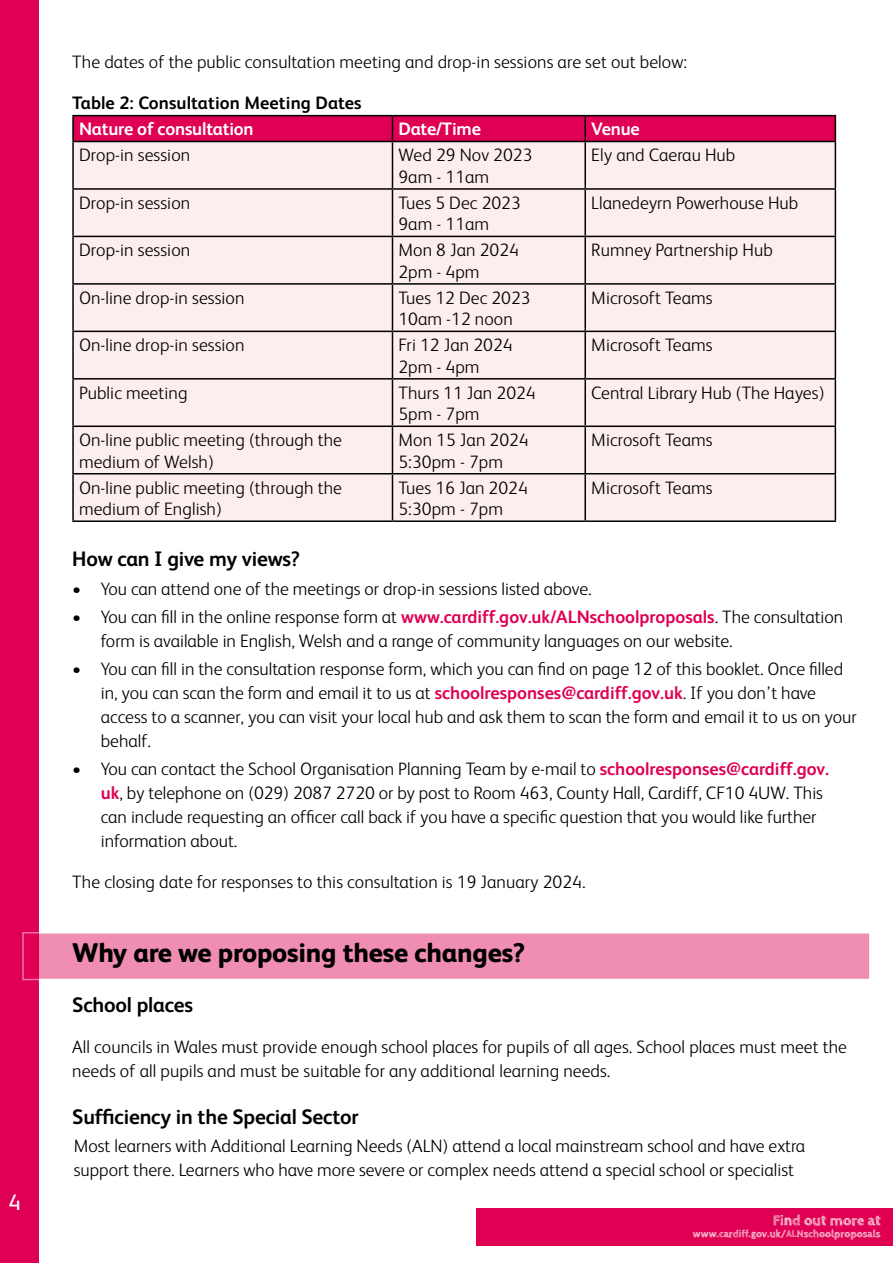
<style>
.page{position:relative;width:893px;height:1263px;background:#fff}
.page>*{position:absolute;margin:0;border:0;box-sizing:border-box;transform-origin:0 0}
.t1{font:800 27px "FS Albert";letter-spacing:-.01em;color:#000}
.t2{font:22.5px "FS Albert";color:#fff}
.Heading_2{font:700 21px "FS Albert";letter-spacing:-.01em;color:#000}
.bullets_1{font:300 18px/24px "FS Albert";color:#000}
.Table_Body_text{font:300 18px/21.6px "FS Albert";letter-spacing:.005em;color:#000}
.Body_Text{font:300 18px/24px "FS Albert";letter-spacing:.005em;color:#000}
.Table_Header_text{font:700 18px "FS Albert";letter-spacing:-.01em;color:#fff}
.Body_Text-2{font:700 18px "FS Albert";letter-spacing:.005em;color:#000}
.t3{font:700 14.85px "Cabin Sketch";letter-spacing:-.005em;color:#fff}
.t4{font:700 10.5px "Cabin Sketch";color:#fff}
.s1{font-weight:700;color:#df0053}
</style>
<div class="page">
<div style="left:476px;top:1208px;width:417px;height:38px;background:#df0053"></div>
<div style="left:0;top:0;width:39px;height:1263px;background:#df0053"></div>
<div style="left:22px;top:932px;width:849px;height:48px;background:#f08db2;border:2px solid #fff"></div>
<div style="left:74px;top:142px;width:761px;height:378px;background:#fcedee"></div>
<hr style="left:72px;top:115px;width:320px;height:1px;background:#000">
<hr style="left:72px;top:116px;width:2px;height:25px;background:#000">
<hr style="left:392px;top:115px;width:193px;height:1px;background:#000">
<hr style="left:585px;top:115px;width:251px;height:1px;background:#000">
<svg style="left:73px;top:116px;width:763px;height:25px;background:#d70050"></svg>
<hr style="left:72px;top:141px;width:320px;height:1px;background:#000">
<hr style="left:72px;top:142px;width:2px;height:46px;background:#000">
<hr style="left:392px;top:141px;width:193px;height:1px;background:#000">
<hr style="left:392px;top:142px;width:1px;height:46px;background:#000">
<hr style="left:585px;top:141px;width:251px;height:1px;background:#000">
<hr style="left:584px;top:142px;width:2px;height:46px;background:#000">
<hr style="left:835px;top:142px;width:1px;height:46px;background:#000">
<hr style="left:72px;top:188px;width:320px;height:2px;background:#000">
<hr style="left:72px;top:190px;width:2px;height:46px;background:#000">
<hr style="left:392px;top:188px;width:193px;height:2px;background:#000">
<hr style="left:392px;top:190px;width:1px;height:46px;background:#000">
<hr style="left:585px;top:188px;width:251px;height:2px;background:#000">
<hr style="left:584px;top:190px;width:2px;height:46px;background:#000">
<hr style="left:835px;top:190px;width:1px;height:46px;background:#000">
<hr style="left:72px;top:236px;width:320px;height:1px;background:#000">
<hr style="left:72px;top:237px;width:2px;height:46px;background:#000">
<hr style="left:392px;top:236px;width:193px;height:1px;background:#000">
<hr style="left:392px;top:237px;width:1px;height:46px;background:#000">
<hr style="left:585px;top:236px;width:251px;height:1px;background:#000">
<hr style="left:584px;top:237px;width:2px;height:46px;background:#000">
<hr style="left:835px;top:237px;width:1px;height:46px;background:#000">
<hr style="left:72px;top:283px;width:320px;height:2px;background:#000">
<hr style="left:72px;top:285px;width:2px;height:46px;background:#000">
<hr style="left:392px;top:283px;width:193px;height:2px;background:#000">
<hr style="left:392px;top:285px;width:1px;height:46px;background:#000">
<hr style="left:585px;top:283px;width:251px;height:2px;background:#000">
<hr style="left:584px;top:285px;width:2px;height:46px;background:#000">
<hr style="left:835px;top:285px;width:1px;height:46px;background:#000">
<hr style="left:72px;top:331px;width:320px;height:1px;background:#000">
<hr style="left:72px;top:332px;width:2px;height:46px;background:#000">
<hr style="left:392px;top:331px;width:193px;height:1px;background:#000">
<hr style="left:392px;top:332px;width:1px;height:46px;background:#000">
<hr style="left:585px;top:331px;width:251px;height:1px;background:#000">
<hr style="left:584px;top:332px;width:2px;height:46px;background:#000">
<hr style="left:835px;top:332px;width:1px;height:46px;background:#000">
<hr style="left:72px;top:378px;width:320px;height:2px;background:#000">
<hr style="left:72px;top:380px;width:2px;height:45px;background:#000">
<hr style="left:392px;top:378px;width:193px;height:2px;background:#000">
<hr style="left:392px;top:380px;width:1px;height:45px;background:#000">
<hr style="left:585px;top:378px;width:251px;height:2px;background:#000">
<hr style="left:584px;top:380px;width:2px;height:45px;background:#000">
<hr style="left:835px;top:380px;width:1px;height:45px;background:#000">
<hr style="left:72px;top:425px;width:320px;height:2px;background:#000">
<hr style="left:72px;top:427px;width:2px;height:46px;background:#000">
<hr style="left:392px;top:425px;width:193px;height:2px;background:#000">
<hr style="left:392px;top:427px;width:1px;height:46px;background:#000">
<hr style="left:585px;top:425px;width:251px;height:2px;background:#000">
<hr style="left:584px;top:427px;width:2px;height:46px;background:#000">
<hr style="left:835px;top:427px;width:1px;height:46px;background:#000">
<hr style="left:72px;top:473px;width:320px;height:1px;background:#000">
<hr style="left:72px;top:474px;width:2px;height:46px;background:#000">
<hr style="left:392px;top:473px;width:193px;height:1px;background:#000">
<hr style="left:392px;top:474px;width:1px;height:46px;background:#000">
<hr style="left:585px;top:473px;width:251px;height:1px;background:#000">
<hr style="left:584px;top:474px;width:2px;height:46px;background:#000">
<hr style="left:835px;top:474px;width:1px;height:46px;background:#000">
<hr style="left:72px;top:520px;width:320px;height:2px;background:#000">
<hr style="left:392px;top:520px;width:193px;height:2px;background:#000">
<hr style="left:585px;top:520px;width:251px;height:2px;background:#000">
<p class="t2" style="left:9px;top:1187px;width:14px">4</p>
<p class="Body_Text" style="left:72px;top:49px;width:616px">The dates of the public consultation meeting and drop-in sessions are set out below:</p>
<p class="Body_Text-2" style="left:72px;top:90px;width:291px">Table 2: Consultation Meeting Dates</p>
<p class="Table_Header_text" style="left:79px;top:117px;width:176px">Nature of consultation</p>
<p class="Table_Header_text" style="left:398px;top:117px;width:84px">Date/Time</p>
<p class="Table_Header_text" style="left:591px;top:117px;width:50px">Venue</p>
<p class="Table_Body_text" style="left:79px;top:144px;width:113px">Drop-in session</p>
<p class="Table_Body_text" style="left:398px;top:144px;width:135px">Wed 29 Nov 2023</p>
<p class="Table_Body_text" style="left:398px;top:165px;width:92px">9am - 11am</p>
<p class="Table_Body_text" style="left:591px;top:144px;width:146px">Ely and Caerau Hub</p>
<p class="Table_Body_text" style="left:79px;top:191px;width:113px">Drop-in session</p>
<p class="Table_Body_text" style="left:398px;top:191px;width:124px">Tues 5 Dec 2023</p>
<p class="Table_Body_text" style="left:398px;top:213px;width:92px">9am - 11am</p>
<p class="Table_Body_text" style="left:591px;top:191px;width:209px">Llanedeyrn Powerhouse Hub</p>
<p class="Table_Body_text" style="left:79px;top:238px;width:113px">Drop-in session</p>
<p class="Table_Body_text" style="left:398px;top:238px;width:122px">Mon 8 Jan 2024</p>
<p class="Table_Body_text" style="left:398px;top:260px;width:83px">2pm - 4pm</p>
<p class="Table_Body_text" style="left:591px;top:238px;width:183px">Rumney Partnership Hub</p>
<p class="Table_Body_text" style="left:79px;top:286px;width:167px">On-line drop-in session</p>
<p class="Table_Body_text" style="left:398px;top:286px;width:134px">Tues 12 Dec 2023</p>
<p class="Table_Body_text" style="left:398px;top:308px;width:116px">10am -12 noon</p>
<p class="Table_Body_text" style="left:591px;top:286px;width:123px">Microsoft Teams</p>
<p class="Table_Body_text" style="left:79px;top:333px;width:167px">On-line drop-in session</p>
<p class="Table_Body_text" style="left:398px;top:333px;width:116px">Fri 12 Jan 2024</p>
<p class="Table_Body_text" style="left:398px;top:355px;width:83px">2pm - 4pm</p>
<p class="Table_Body_text" style="left:591px;top:333px;width:123px">Microsoft Teams</p>
<p class="Table_Body_text" style="left:79px;top:381px;width:110px">Public meeting</p>
<p class="Table_Body_text" style="left:398px;top:381px;width:139px">Thurs 11 Jan 2024</p>
<p class="Table_Body_text" style="left:398px;top:402px;width:83px">5pm - 7pm</p>
<p class="Table_Body_text" style="left:591px;top:381px;width:235px">Central Library Hub (The Hayes)</p>
<p class="Table_Body_text" style="left:79px;top:428px;width:264px">On-line public meeting (through the medium of Welsh)</p>
<p class="Table_Body_text" style="left:398px;top:428px;width:132px">Mon 15 Jan 2024</p>
<p class="Table_Body_text" style="left:398px;top:450px;width:106px">5:30pm - 7pm</p>
<p class="Table_Body_text" style="left:591px;top:428px;width:123px">Microsoft Teams</p>
<p class="Table_Body_text" style="left:79px;top:476px;width:264px">On-line public meeting (through the medium of English)</p>
<p class="Table_Body_text" style="left:398px;top:476px;width:131px">Tues 16 Jan 2024</p>
<p class="Table_Body_text" style="left:398px;top:497px;width:106px">5:30pm - 7pm</p>
<p class="Table_Body_text" style="left:591px;top:476px;width:123px">Microsoft Teams</p>
<p class="Heading_2" style="left:72px;top:545px;width:229px">How can I give my views?</p>
<p class="bullets_1" style="left:72px;top:576px;width:521px">• You can attend one of the meetings or drop-in sessions listed above.</p>
<p class="bullets_1" style="left:101px;top:604px;width:744px;text-indent:-29px">• You can fill in the online response form at <span class="s1">www.cardiff.gov.uk/ALNschoolproposals</span>. The consultation form is available in English, Welsh and a range of community languages on our website.</p>
<p class="bullets_1" style="left:101px;top:656px;width:757px;text-indent:-29px">• You can fill in the consultation response form, which you can find on page 12 of this booklet. Once filled in, you can scan the form and email it to us at <span class="s1">schoolresponses@cardiff.gov.uk</span>. If you don’t have access to a scanner, you can visit your local hub and ask them to scan the form and email it to us on your behalf.</p>
<p class="bullets_1" style="left:101px;top:756px;width:730px;text-indent:-29px">• You can contact the School Organisation Planning Team by e-mail to <span class="s1">schoolresponses@cardiff.gov. uk</span>, by telephone on (029) 2087 2720 or by post to Room 463, County Hall, Cardiff, CF10 4UW. This can include requesting an officer call back if you have a specific question that you would like further information about.</p>
<p class="Body_Text" style="left:72px;top:869px;width:515px">The closing date for responses to this consultation is 19 January 2024.</p>
<p class="t1" style="left:72px;top:933px;width:454px">Why are we proposing these changes?</p>
<p class="Heading_2" style="left:72px;top:991px;width:122px">School places</p>
<p class="Body_Text" style="left:72px;top:1034px;width:776px">All councils in Wales must provide enough school places for pupils of all ages. School places must meet the needs of all pupils and must be suitable for any additional learning needs.</p>
<p class="Heading_2" style="left:72px;top:1102px;width:288px">Sufficiency in the Special Sector</p>
<p class="bullets_1" style="left:74px;top:1133px;width:733px">Most learners with Additional Learning Needs (ALN) attend a local mainstream school and have extra support there. Learners who have more severe or complex needs attend a special school or specialist</p>
<p class="t3" style="left:773px;top:1212px;width:109px">Find out more at</p>
<p class="t4" style="left:693px;top:1228px;width:189px">www.cardiff.gov.uk/ALNschoolproposals</p>
</div>
